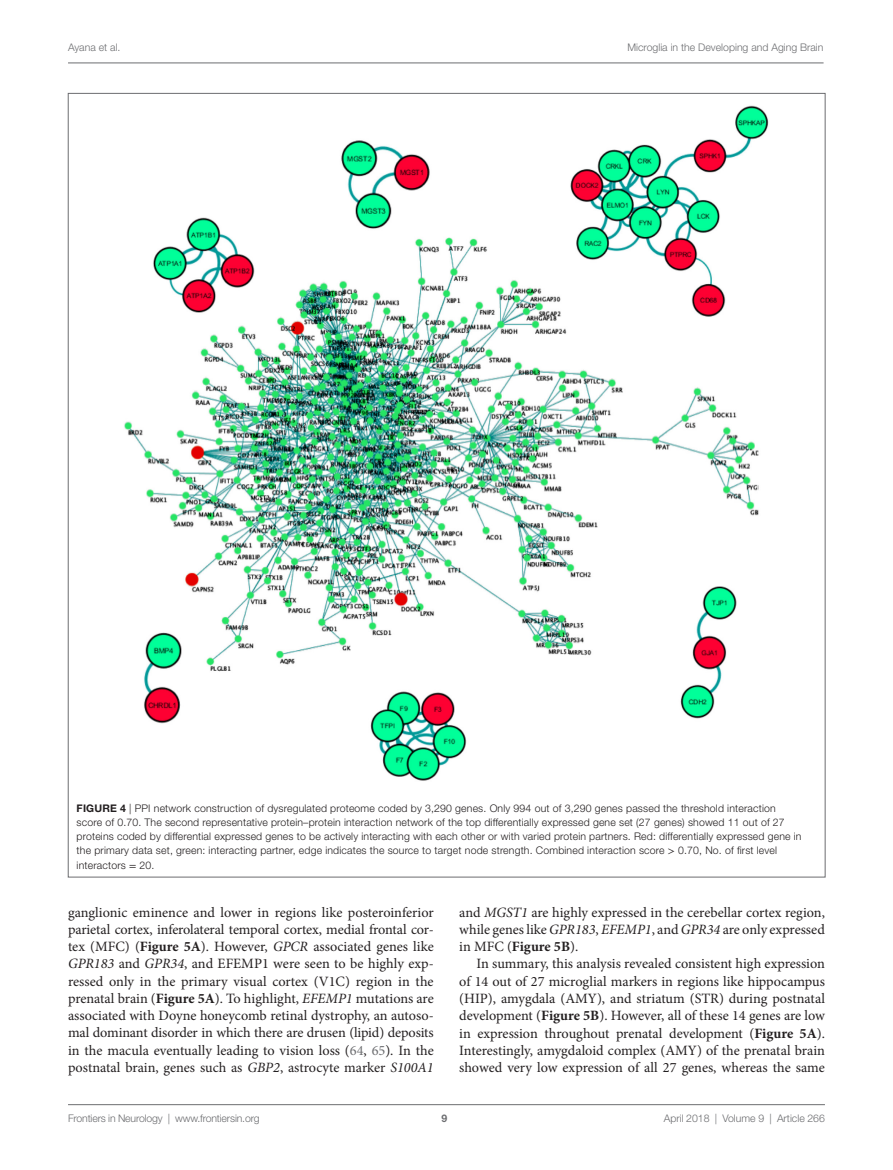
<style>
.page{position:relative;width:893px;height:1170px;background:#fff}
.page>*{position:absolute;margin:0;border:0;box-sizing:border-box;transform-origin:0 0}
.t1{font:14.25px/17.2px "Minion Pro";color:#231f20;text-align:justify}
.t2{font:300 10.5px/14.2px "Helvetica Neue LT Std";letter-spacing:.015em;color:#231f20}
.t3{font:300 10.5px "Helvetica Neue LT Std";color:#6c6d70}
.t4{font:700 10.5px "Helvetica Neue LT Std";color:#6c6d70}
.s1{font-weight:700}
.s2{font-family:"STIX General";font-weight:400}
.s3{font-style:italic}
.s4{color:#6c6d70}
</style>
<div class="page">
<img style="left:124px;top:105px;width:645px;height:676px">
<hr style="left:68px;top:1104px;width:757px;height:1px;background:#6c6d70">
<hr style="left:68px;top:63px;width:755px;height:1px;background:#6c6d70">
<p class="t3" style="left:68px;top:41px;width:54px">Ayana et al.</p>
<p class="t3" style="left:627px;top:41px;width:198px">Microglia in the Developing and Aging Brain</p>
<p class="t2" style="left:77px;top:800px;width:726px"><span class="s1">FIGURE 4</span> | PPI network construction of dysregulated proteome coded by 3,290 genes. Only 994 out of 3,290 genes passed the threshold interaction score of 0.70. The second representative protein–protein interaction network of the top differentially expressed gene set (27 genes) showed 11 out of 27 proteins coded by differential expressed genes to be actively interacting with each other or with varied protein partners. Red: differentially expressed gene in the primary data set, green: interacting partner, edge indicates the source to target node strength. Combined interaction score <span class="s2">&gt;</span> 0.70, No. of first level interactors <span class="s2">=</span> 20.</p>
<p class="t1" style="left:68px;top:903px;width:367px">ganglionic eminence and lower in regions like posteroinferior parietal cortex, inferolateral temporal cortex, medial frontal cor&shy;tex (MFC) (<span class="s1">Figure 5A</span>). However, <span class="s3">GPCR</span> associated genes like <span class="s3">GPR183</span> and <span class="s3">GPR34</span>, and EFEMP1 were seen to be highly exp&shy;ressed only in the primary visual cortex (V1C) region in the prenatal brain (<span class="s1">Figure 5A</span>). To highlight, <span class="s3">EFEMP1</span> mutations are associated with Doyne honeycomb retinal dystrophy, an autoso&shy;mal dominant disorder in which there are drusen (lipid) deposits in the macula eventually leading to vision loss (<span class="s4">64</span>, <span class="s4">65</span>). In the postnatal brain, genes such as <span class="s3">GBP2</span>, astrocyte marker <span class="s3">S100A1</span></p>
<p class="t1" style="left:459px;top:903px;width:367px">and <span class="s3">MGST1</span> are highly expressed in the cerebellar cortex region, while genes like <span class="s3">GPR183</span>, <span class="s3">EFEMP1</span>, and <span class="s3">GPR34</span> are only expressed in MFC (<span class="s1">Figure 5B</span>).</p>
<p class="t1" style="left:459px;top:955px;width:367px;text-indent:17px">In summary, this analysis revealed consistent high expression of 14 out of 27 microglial markers in regions like hippocampus (HIP), amygdala (AMY), and striatum (STR) during postnatal development (<span class="s1">Figure 5B</span>). However, all of these 14 genes are low in expression throughout prenatal development (<span class="s1">Figure 5A</span>).<br>Interestingly, amygdaloid complex (AMY) of the prenatal brain showed very low expression of all 27 genes, whereas the same</p>
<p class="t3" style="left:68px;top:1111px;width:193px">Frontiers in Neurology | www.frontiersin.org</p>
<p class="t3" style="left:664px;top:1111px;width:163px">April 2018 | Volume 9 | Article 266</p>
<p class="t4" style="left:441px;top:1111px;width:7px">9</p>
</div>
